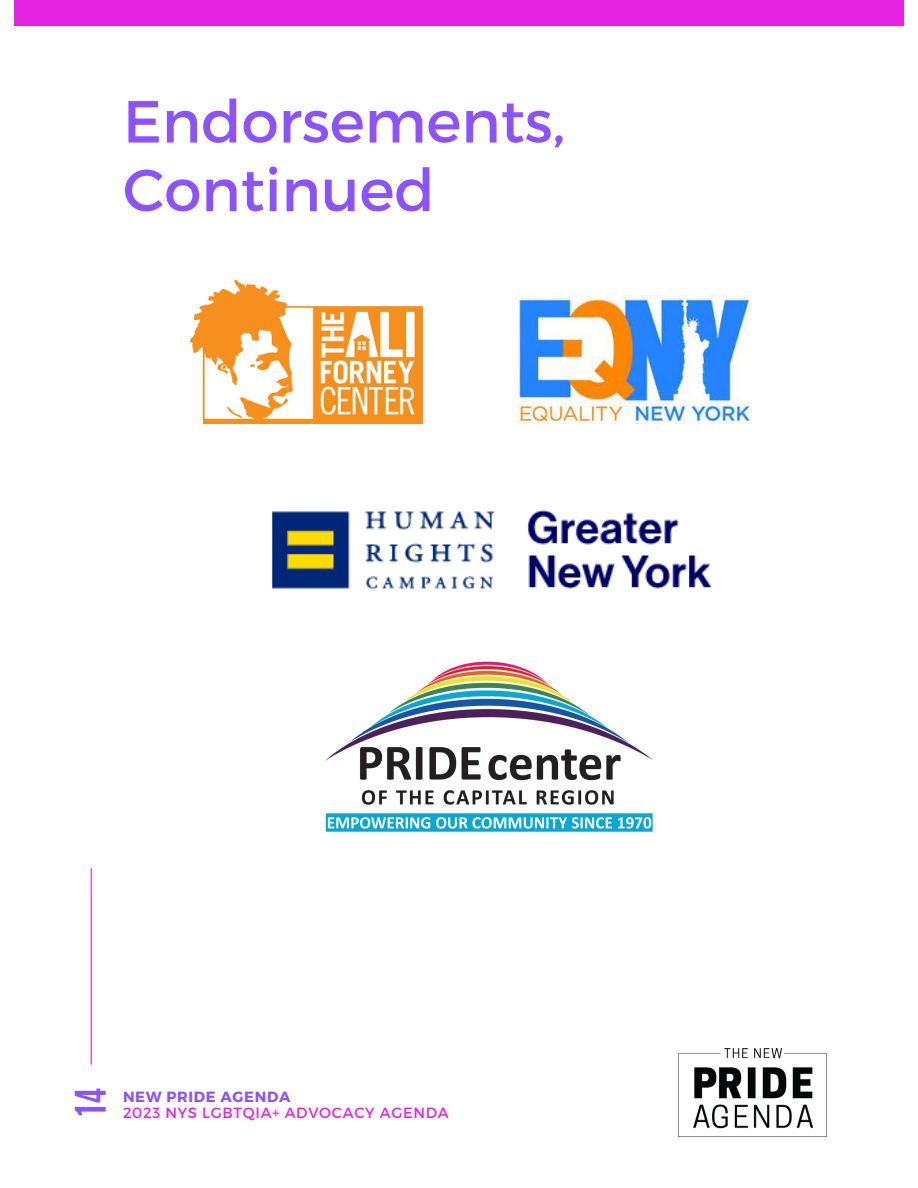
<style>
.page{position:relative;width:918px;height:1188px;background:#fff}
.page>*{position:absolute;margin:0;border:0;box-sizing:border-box;transform-origin:0 0}
.t1{font:59.25px/68.7px "Montserrat";color:#8c52ff}
.t2{font:700 35.25px "Antonio";color:#8c52ff}
.t3{font:14.85px "Montserrat";letter-spacing:.045em;color:#e424e0}
.t4{font:700 14.85px "Montserrat";letter-spacing:.045em;color:#8c52ff}
</style>
<div class="page">
<div style="left:15px;top:0;width:888px;height:26px;background:#e424e0"></div>
<img style="left:679px;top:1048px;width:147px;height:89px">
<hr style="left:91px;top:869px;width:1px;height:195px;background:#e424e0">
<img style="left:190px;top:281px;width:233px;height:143px">
<img style="left:518px;top:295px;width:234px;height:129px">
<img style="left:272px;top:510px;width:440px;height:79px">
<img style="left:325px;top:662px;width:328px;height:170px">
<h1 class="t1" style="left:123px;top:84px;width:444px">Endorsements,<br>Continued</h1>
<h2 class="t2" style="left:66px;top:1116px;width:30px;rotate:-90deg">14</h2>
<p class="t4" style="left:123px;top:1087px;width:169px">NEW PRIDE AGENDA</p>
<p class="t3" style="left:123px;top:1103px;width:327px">2023 NYS LGBTQIA+ ADVOCACY AGENDA</p>
</div>
